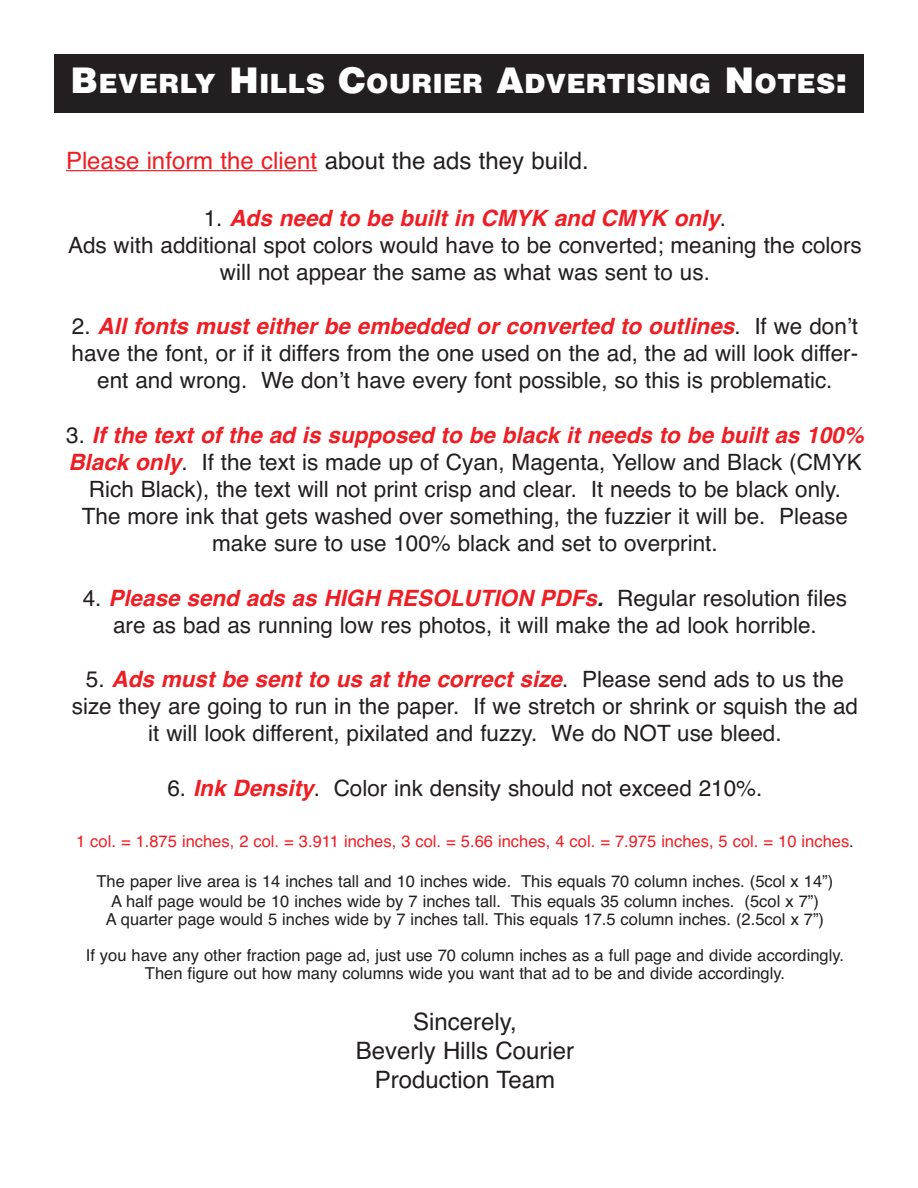
<style>
.page{position:relative;width:918px;height:1188px;background:#fff}
.page>*{position:absolute;margin:0;border:0;box-sizing:border-box;transform-origin:0 0}
.t1{font:900 27px "Helvetica";color:#fff}
.t2{font:24px/28.8px "Helvetica";color:#231f20;text-align:center}
.t3{font:24px "Helvetica";color:#ee1e24}
.t4{font:22.5px/27px "Helvetica";color:#231f20;text-align:center}
.t5{font:16.5px/19.8px "Helvetica";color:#231f20;text-align:center}
.t6{font:16.5px "Helvetica";color:#ee1e24}
.s1{font-size:36px}
.s2{color:#231f20}
.s3{font-weight:700;font-style:italic;color:#ee1e24}
.s4{font-weight:700;font-style:italic}
</style>
<div class="page">
<div style="left:54px;top:54px;width:810px;height:58px;background:#231f20"></div>
<hr style="left:66px;top:170px;width:251px;height:1px;background:#ee1e24">
<p class="t1" style="left:70px;top:74px;width:779px"><span class="s1">B</span>EVERLY <span class="s1">H</span>ILLS <span class="s1">C</span>OURIER <span class="s1">A</span>DVERTISING <span class="s1">N</span>OTES<span class="s1">:</span></p>
<p class="t3" style="left:66px;top:152px;width:524px">Please inform the client <span class="s2">about the ads they build.</span></p>
<p class="t4" style="left:68px;top:207px;width:795px">1. <span class="s3">Ads need to be built in CMYK and CMYK only</span>.<br>Ads with additional spot colors would have to be converted; meaning the colors will not appear the same as what was sent to us.</p>
<p class="t4" style="left:72px;top:315px;width:788px">2. <span class="s3">All fonts must either be embedded or converted to outlines</span>. If we don’t have the font, or if it differs from the one used on the ad, the ad will look differ&shy;ent and wrong. We don’t have every font possible, so this is problematic.</p>
<p class="t4" style="left:66px;top:423px;width:799px">3. <span class="s3">If the text of the ad is supposed to be black it needs to be built as 100% Black only</span>. If the text is made up of Cyan, Magenta, Yellow and Black (CMYK Rich Black), the text will not print crisp and clear. It needs to be black only.<br>The more ink that gets washed over something, the fuzzier it will be. Please make sure to use 100% black and set to overprint.</p>
<p class="t4" style="left:83px;top:586px;width:766px">4. <span class="s3">Please send ads as HIGH RESOLUTION PDFs</span><span class="s4">.</span> Regular resolution files are as bad as running low res photos, it will make the ad look horrible.</p>
<p class="t4" style="left:72px;top:668px;width:788px">5. <span class="s3">Ads must be sent to us at the correct size</span>. Please send ads to us the size they are going to run in the paper. If we stretch or shrink or squish the ad it will look different, pixilated and fuzzy. We do NOT use bleed.</p>
<p class="t4" style="left:167px;top:776px;width:597px">6. <span class="s3">Ink Density</span>. Color ink density should not exceed 210%.</p>
<p class="t6" style="left:76px;top:835px;width:779px">1 col. = 1.875 inches, 2 col. = 3.911 inches, 3 col. = 5.66 inches, 4 col. = 7.975 inches, 5 col. = 10 inches<span class="s2">.</span></p>
<p class="t5" style="left:97px;top:873px;width:738px">The paper live area is 14 inches tall and 10 inches wide. This equals 70 column inches. (5col x 14”)<br>A half page would be 10 inches wide by 7 inches tall. This equals 35 column inches. (5col x 7”)</p>
<p class="t5" style="left:86px;top:902px;width:760px;line-height:36px">A quarter page would 5 inches wide by 7 inches tall. This equals 17.5 column inches. (2.5col x 7”)<br>If you have any other fraction page ad, just use 70 column inches as a full page and divide accordingly.</p>
<p class="t5" style="left:145px;top:964px;width:642px">Then figure out how many columns wide you want that ad to be and divide accordingly.</p>
<p class="t2" style="left:356px;top:1010px;width:220px">Sincerely,<br>Beverly Hills Courier<br>Production Team</p>
</div>
